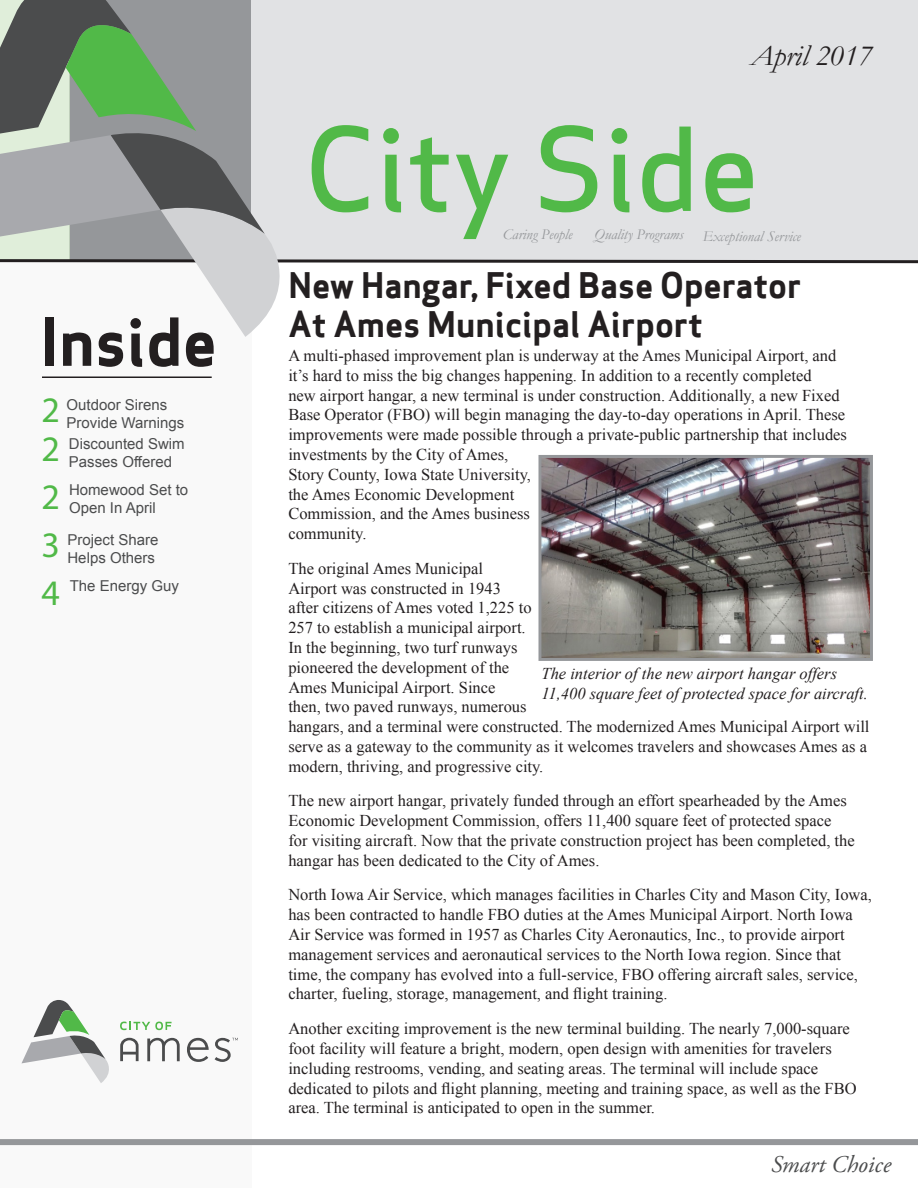
<style>
.page{position:relative;width:918px;height:1188px;background:#fff}
.page>*{position:absolute;margin:0;border:0;box-sizing:border-box;transform-origin:0 0}
.t1{font:500 112.5px "Apex Sans";color:#51b948}
.t2{font:700 64.5px "Apex Sans";color:#231f20}
.t3{font:36px "Myriad Pro";color:#51b948}
.HEADLINES_Page_1_and{font:700 34.5px "Apex Sans";color:#231f20}
.t4{font:italic 30px "Garamond";color:#231f20}
.t5{font:italic 24px "Adobe Garamond Pro";color:#4b4c4d}
.t6{font:16.5px/19.8px "Times New Roman";color:#231f20}
.t7{font:italic 16.5px/19.8px "Times New Roman";color:#231f20}
.t8{font:15px/18px "Arial";color:#4b4c4d}
.t9{font:italic 15px "Garamond";color:#95979a}
</style>
<div class="page">
<div style="left:0;top:263px;width:251px;height:925px;background:#f9f9f9"></div>
<div style="left:0;top:1139px;width:918px;height:6px;background:#95979a"></div>
<hr style="left:42px;top:376px;width:170px;height:2px;background:#231f20">
<svg style="left:0;top:0;width:918px;height:337px"></svg>
<svg style="left:120px;top:1022px;width:52px;height:8px"></svg>
<svg style="left:21px;top:1000px;width:88px;height:83px"></svg>
<svg style="left:147px;top:1038px;width:33px;height:23px"></svg>
<svg style="left:187px;top:1038px;width:22px;height:24px"></svg>
<svg style="left:120px;top:1038px;width:19px;height:23px"></svg>
<svg style="left:215px;top:1038px;width:23px;height:24px"></svg>
<img style="left:543px;top:459px;width:326px;height:198px">
<div style="left:539px;top:455px;width:334px;height:206px;border:3px solid #95979a"></div>
<p class="t2" style="left:40px;top:300px;width:179px">Inside</p>
<p class="t3" style="left:41px;top:387px;width:20px">2</p>
<p class="t3" style="left:41px;top:426px;width:20px">2</p>
<p class="t3" style="left:41px;top:474px;width:20px">2</p>
<p class="t3" style="left:41px;top:522px;width:20px">3</p>
<p class="t3" style="left:41px;top:570px;width:20px">4</p>
<p class="t8" style="left:67px;top:396px;width:119px">Outdoor Sirens<br>Provide Warnings</p>
<p class="t8" style="left:69px;top:435px;width:117px">Discounted Swim<br>Passes Offered</p>
<p class="t8" style="left:69px;top:481px;width:121px">Homewood Set to<br>Open In April</p>
<p class="t8" style="left:68px;top:531px;width:92px">Project Share</p>
<p class="t8" style="left:68px;top:549px;width:89px">Helps Others</p>
<p class="t8" style="left:70px;top:577px;width:111px">The Energy Guy</p>
<p class="t4" style="left:751px;top:35px;width:123px">April 2017</p>
<p class="t1" style="left:304px;top:70px;width:457px">City Side</p>
<p class="t9" style="left:503px;top:224px;width:71px">Caring People</p>
<p class="t9" style="left:594px;top:225px;width:91px">Quality Programs</p>
<p class="t9" style="left:703px;top:226px;width:100px">Exceptional Service</p>
<p class="HEADLINES_Page_1_and" style="left:289px;top:263px;width:514px">New Hangar, Fixed Base Operator</p>
<p class="HEADLINES_Page_1_and" style="left:289px;top:302px;width:416px">At Ames Municipal Airport</p>
<p class="t6" style="left:288px;top:345px;width:560px">A multi-phased improvement plan is underway at the Ames Municipal Airport, and it’s hard to miss the big changes happening. In addition to a recently completed<br>new airport hangar, a new terminal is under construction. Additionally, a new Fixed Base Operator (FBO) will begin managing the day-to-day operations in April. These improvements were made possible through a private-public partnership that includes investments by the City of Ames,<br>Story County, Iowa State University,<br>the Ames Economic Development<br>Commission, and the Ames business<br>community.</p>
<p class="t6" style="left:288px;top:558px;width:583px">The original Ames Municipal<br>Airport was constructed in 1943<br>after citizens of Ames voted 1,225 to<br>257 to establish a municipal airport.<br>In the beginning, two turf runways<br>pioneered the development of the<br>Ames Municipal Airport. Since<br>then, two paved runways, numerous<br>hangars, and a terminal were constructed. The modernized Ames Municipal Airport will serve as a gateway to the community as it welcomes travelers and showcases Ames as a modern, thriving, and progressive city.</p>
<p class="t6" style="left:288px;top:791px;width:568px">The new airport hangar, privately funded through an effort spearheaded by the Ames Economic Development Commission, offers 11,400 square feet of protected space<br>for visiting aircraft. Now that the private construction project has been completed, the hangar has been dedicated to the City of Ames.</p>
<p class="t6" style="left:288px;top:885px;width:585px">North Iowa Air Service, which manages facilities in Charles City and Mason City, Iowa, has been contracted to handle FBO duties at the Ames Municipal Airport. North Iowa Air Service was formed in 1957 as Charles City Aeronautics, Inc., to provide airport management services and aeronautical services to the North Iowa region. Since that time, the company has evolved into a full-service, FBO offering aircraft sales, service, charter, fueling, storage, management, and flight training.</p>
<p class="t6" style="left:288px;top:1018px;width:570px">Another exciting improvement is the new terminal building. The nearly 7,000-square foot facility will feature a bright, modern, open design with amenities for travelers including restrooms, vending, and seating areas. The terminal will include space dedicated to pilots and flight planning, meeting and training space, as well as the FBO area. The terminal is anticipated to open in the summer.</p>
<p class="t7" style="left:542px;top:663px;width:328px">The interior of the new airport hangar offers<br>11,400 square feet of protected space for aircraft.</p>
<p class="t5" style="left:771px;top:1150px;width:121px">Smart Choice</p>
</div>
